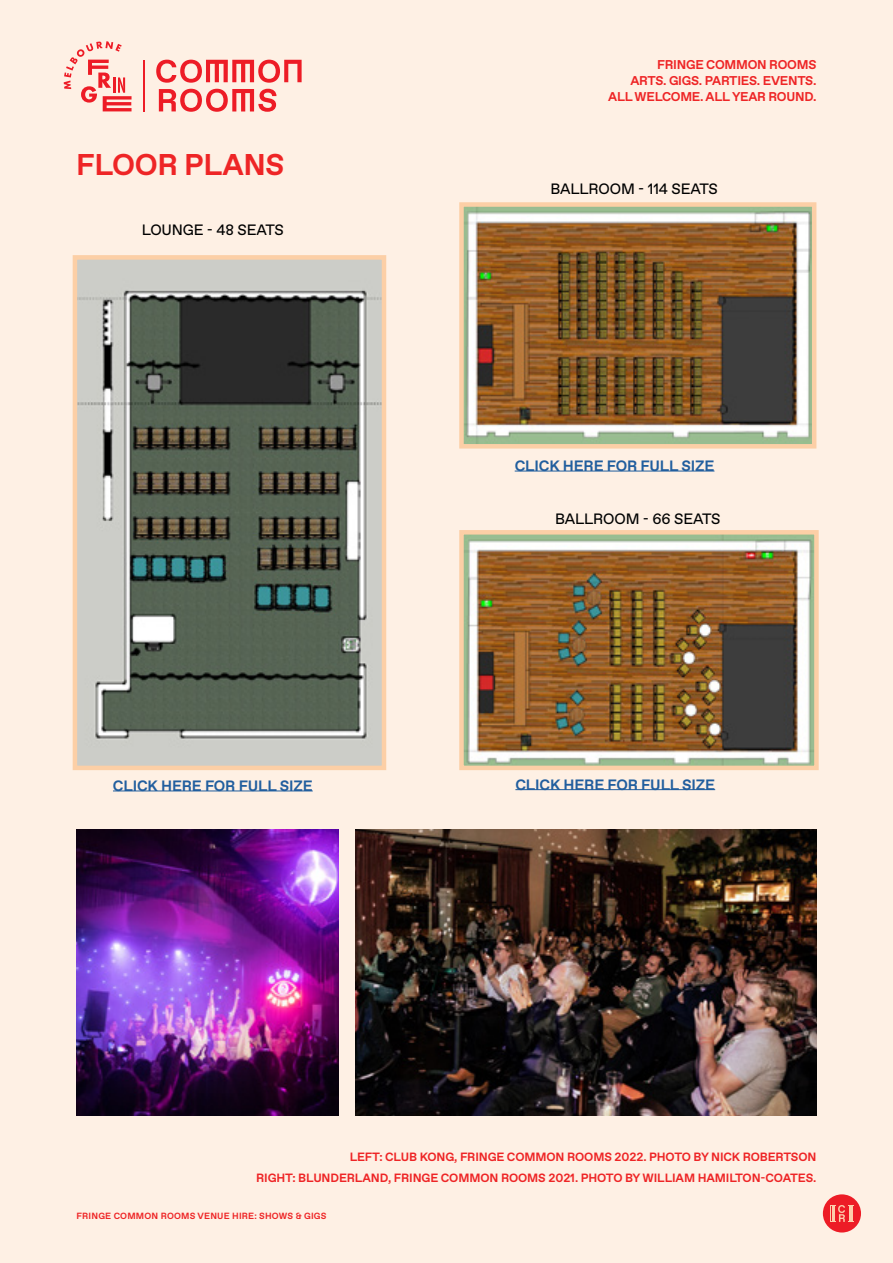
<style>
.page{position:relative;width:893px;height:1263px;background:#fef0e4}
.page>*{position:absolute;margin:0;border:0;box-sizing:border-box;transform-origin:0 0}
.t1{font:700 30px "Favorit";letter-spacing:-.01em;color:#ee2526}
.t2{font:700 15px "Favorit";letter-spacing:-.01em;color:#215e9e}
.t3{font:15px "Favorit";letter-spacing:-.01em;color:#000}
.t4{font:15px "Favorit";letter-spacing:-.01em;color:#000101}
.t5{font:700 12.75px/15.8px "Favorit";letter-spacing:-.02em;color:#ee2526;text-align:right}
.t6{font:700 12px/21px "Favorit";letter-spacing:-.01em;color:#ee2526;text-align:right}
.t7{font:700 9px "Favorit";letter-spacing:.02em;color:#ee2526}
</style>
<div class="page">
<hr style="left:143px;top:60px;width:2px;height:51px;background:#ed1c26">
<svg style="left:159px;top:89px;width:117px;height:23px"></svg>
<svg style="left:156px;top:60px;width:146px;height:23px"></svg>
<svg style="left:64px;top:41px;width:68px;height:70px"></svg>
<div style="left:823px;top:1194px;width:38px;height:38px;background:#ed1c26;border-radius:50%"></div>
<svg style="left:830px;top:1205px;width:24px;height:17px"></svg>
<img style="left:356px;top:829px;width:460px;height:287px">
<img style="left:76px;top:829px;width:263px;height:287px">
<img style="left:78px;top:260px;width:303px;height:505px">
<div style="left:73px;top:255px;width:313px;height:515px;border:4px solid #fccfa6"></div>
<img style="left:464px;top:207px;width:347px;height:236px">
<div style="left:459px;top:202px;width:357px;height:246px;border:4px solid #fccfa6"></div>
<img style="left:464px;top:535px;width:350px;height:230px">
<div style="left:459px;top:530px;width:360px;height:240px;border:4px solid #fccfa6"></div>
<hr style="left:113px;top:791px;width:200px;height:1px;background:#215e9e">
<hr style="left:515px;top:789px;width:200px;height:1px;background:#215e9e">
<hr style="left:515px;top:471px;width:199px;height:1px;background:#215e9e">
<h1 class="t1" style="left:76px;top:144px;width:210px">FLOOR PLANS</h1>
<p class="t3" style="left:142px;top:220px;width:144px">LOUNGE - 48 SEATS</p>
<p class="t5" style="left:608px;top:57px;width:210px">FRINGE COMMON ROOMS<br>ARTS. GIGS. PARTIES. EVENTS.<br>ALL WELCOME. ALL YEAR ROUND.</p>
<p class="t3" style="left:550px;top:178px;width:169px">BALLROOM - 114 SEATS</p>
<p class="t2" style="left:515px;top:456px;width:201px">CLICK HERE FOR FULL SIZE</p>
<p class="t4" style="left:555px;top:508px;width:167px">BALLROOM - 66 SEATS</p>
<p class="t2" style="left:113px;top:776px;width:201px">CLICK HERE FOR FULL SIZE</p>
<p class="t2" style="left:515px;top:774px;width:201px">CLICK HERE FOR FULL SIZE</p>
<p class="t6" style="left:256px;top:1146px;width:562px">LEFT: CLUB KONG, FRINGE COMMON ROOMS 2022. PHOTO BY NICK ROBERTSON<br>RIGHT: BLUNDERLAND, FRINGE COMMON ROOMS 2021. PHOTO BY WILLIAM HAMILTON-COATES.</p>
<p class="t7" style="left:77px;top:1209px;width:251px">FRINGE COMMON ROOMS VENUE HIRE: SHOWS &amp; GIGS</p>
</div>
